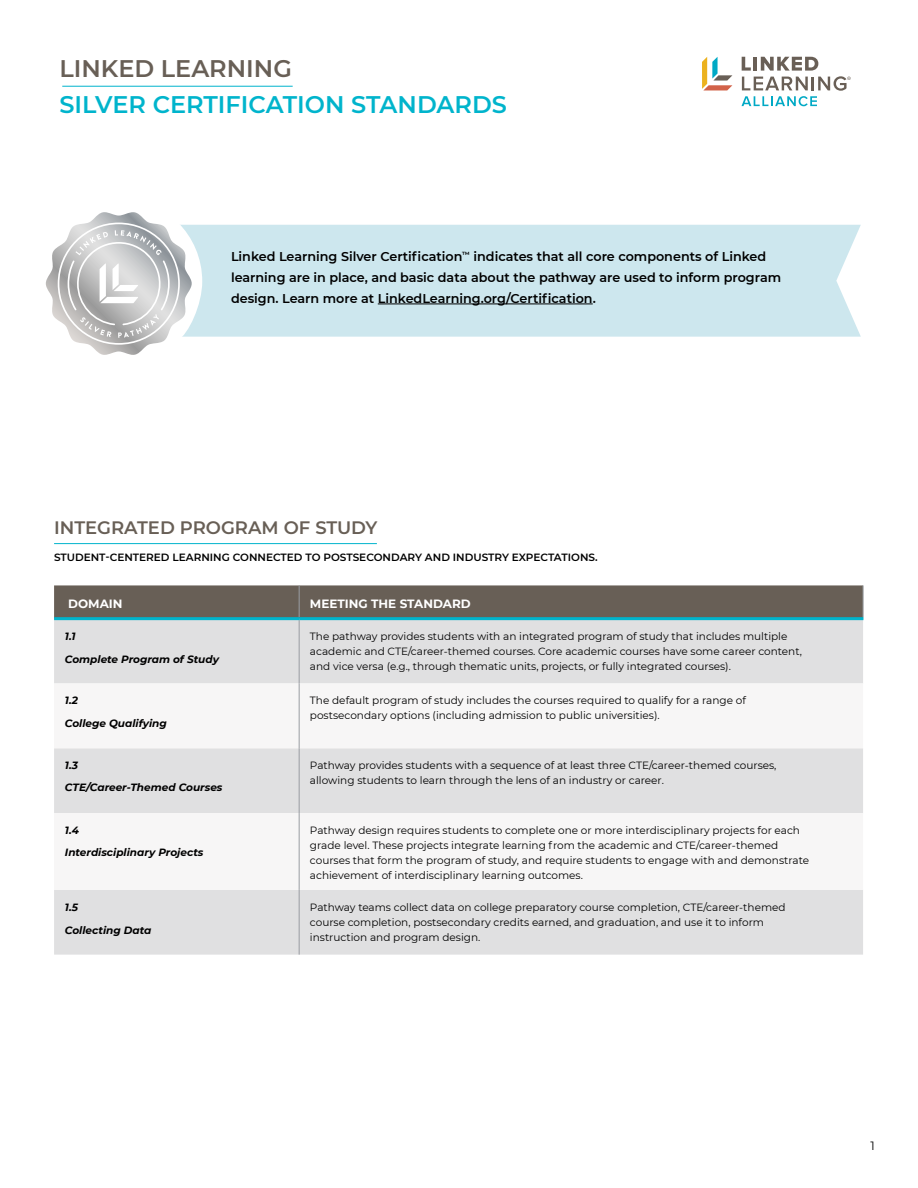
<style>
.page{position:relative;width:918px;height:1188px;background:#fff}
.page>*{position:absolute;margin:0;border:0;box-sizing:border-box;transform-origin:0 0}
.t1{font:600 24px "Montserrat";color:#00b4cc}
.t2{font:600 24px "Montserrat";color:#685f56}
.t3{font:600 18px "Montserrat";color:#685f56}
.t4{font:600 12.75px/21px "Montserrat";color:#000}
.t5{font:700 12px "Montserrat";color:#fff}
.t6{font:12px "Montserrat";color:#000}
.t7{font:10.5px/15px "Montserrat";color:#000}
.t8{font:italic 700 10.5px/22.2px "Montserrat";color:#000}
.t9{font:600 10.5px "Montserrat";color:#000}
.s1{color:#000101}
</style>
<div class="page">
<svg style="left:702px;top:57px;width:30px;height:34px"></svg>
<svg style="left:742px;top:57px;width:109px;height:49px"></svg>
<div style="left:54px;top:585px;width:809px;height:32px;background:#685f56"></div>
<div style="left:54px;top:620px;width:809px;height:335px;background:#e0e0e1"></div>
<svg style="left:54px;top:683px;width:809px;height:207px;fill:#f7f6f6"></svg>
<hr style="left:299px;top:585px;width:1px;height:32px;background:#999da2">
<hr style="left:863px;top:585px;width:1px;height:32px;background:#999da2">
<hr style="left:299px;top:620px;width:1px;height:63px;background:#999da2">
<hr style="left:299px;top:683px;width:1px;height:65px;background:#999da2">
<hr style="left:299px;top:748px;width:1px;height:65px;background:#999da2">
<hr style="left:299px;top:813px;width:1px;height:77px;background:#999da2">
<hr style="left:299px;top:890px;width:1px;height:65px;background:#999da2">
<hr style="left:54px;top:617px;width:245px;height:3px;background:#00b4cc">
<hr style="left:299px;top:617px;width:564px;height:3px;background:#00b4cc">
<hr style="left:62px;top:86px;width:231px;height:1px;background:#00b4cc">
<div style="left:202px;top:225px;width:659px;height:112px;background:#cde7ee"></div>
<hr style="left:378px;top:304px;width:215px;height:1px;background:#000101">
<hr style="left:54px;top:543px;width:323px;height:1px;background:#00b4cc">
<svg style="left:45px;top:212px;width:157px;height:143px"></svg>
<h1 class="t2" style="left:59px;top:52px;width:234px">LINKED LEARNING</h1>
<h1 class="t1" style="left:59px;top:88px;width:449px">SILVER CERTIFICATION STANDARDS</h1>
<p class="t4" style="left:231px;top:245px;width:552px">Linked Learning Silver Certification<sup>™</sup> indicates that all core components of Linked learning are in place, and basic data about the pathway are used to inform program design. Learn more at <span class="s1">LinkedLearning.org/Certification</span>.</p>
<h2 class="t3" style="left:54px;top:515px;width:325px">INTEGRATED PROGRAM OF STUDY</h2>
<p class="t9" style="left:54px;top:550px;width:545px">STUDENT-CENTERED LEARNING CONNECTED TO POSTSECONDARY AND INDUSTRY EXPECTATIONS.</p>
<p class="t5" style="left:68px;top:595px;width:56px">DOMAIN</p>
<p class="t5" style="left:310px;top:595px;width:162px">MEETING THE STANDARD</p>
<p class="t8" style="left:65px;top:624px;width:12px">1.1</p>
<p class="t8" style="left:65px;top:648px;width:156px">Complete Program of Study</p>
<p class="t7" style="left:310px;top:628px;width:494px">The pathway provides students with an integrated program of study that includes multiple academic and CTE/career-themed courses. Core academic courses have some career content, and vice versa (e.g., through thematic units, projects, or fully integrated courses).</p>
<p class="t8" style="left:65px;top:689px;width:104px">1.2<br>College Qualifying</p>
<p class="t7" style="left:310px;top:693px;width:437px">The default program of study includes the courses required to qualify for a range of postsecondary options (including admission to public universities).</p>
<p class="t8" style="left:65px;top:754px;width:159px">1.3<br>CTE/Career-Themed Courses</p>
<p class="t7" style="left:310px;top:758px;width:468px">Pathway provides students with a sequence of at least three CTE/career-themed courses, allowing students to learn through the lens of an industry or career.</p>
<p class="t8" style="left:65px;top:819px;width:140px">1.4<br>Interdisciplinary Projects</p>
<p class="t7" style="left:310px;top:822px;width:501px">Pathway design requires students to complete one or more interdisciplinary projects for each grade level. These projects integrate learning from the academic and CTE/career-themed courses that form the program of study, and require students to engage with and demonstrate achievement of interdisciplinary learning outcomes.</p>
<p class="t8" style="left:65px;top:895px;width:15px">1.5</p>
<p class="t8" style="left:65px;top:919px;width:88px">Collecting Data</p>
<p class="t7" style="left:310px;top:899px;width:477px">Pathway teams collect data on college preparatory course completion, CTE/career-themed course completion, postsecondary credits earned, and graduation, and use it to inform instruction and program design.</p>
<p class="t6" style="left:870px;top:1138px;width:6px">1</p>
</div>
